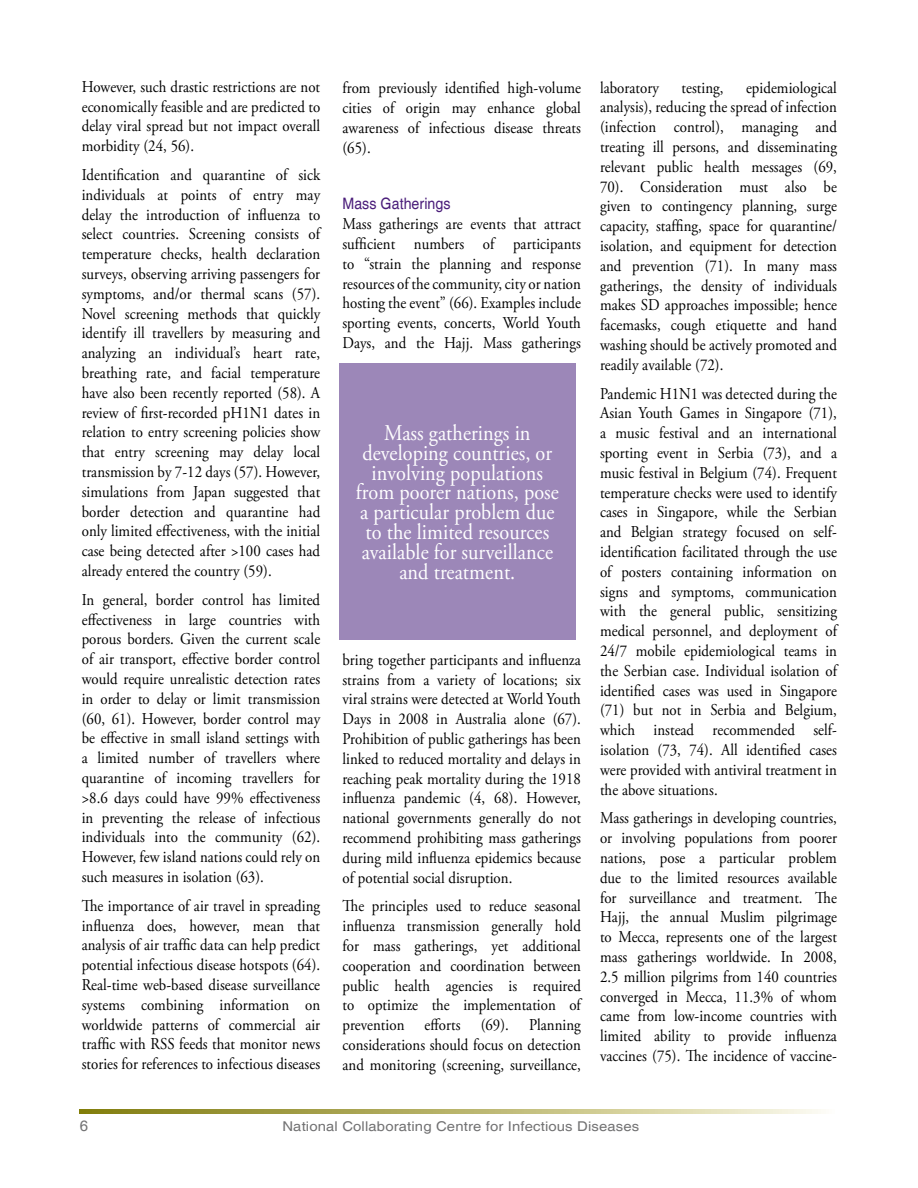
<style>
.page{position:relative;width:918px;height:1188px;background:#fff}
.page>*{position:absolute;margin:0;border:0;box-sizing:border-box;transform-origin:0 0}
.t1{font:22.5px/19.8px "Adobe Garamond Pro";letter-spacing:.005em;color:#fff;text-align:center;scale:.9 1}
.t2{font:16.5px/19.8px "Adobe Garamond Pro";letter-spacing:.005em;color:#000;text-align:justify;scale:.9 1}
.t3{font:condensed 15.75px "Helvetica";letter-spacing:.005em;color:#4a1d7a;scale:1.1 1}
.t4{font:15px "Helvetica";color:#727273}
.t5{font:13.5px "Helvetica";letter-spacing:.01em;color:#727273;scale:1.1 1}
</style>
<div class="page">
<svg style="left:80px;top:1109px;width:741px;height:4px"></svg>
<div style="left:339px;top:363px;width:236px;height:276px;background:#9c87b8"></div>
<p class="t2" style="left:82px;top:77px;width:266px">However, such drastic restrictions are not economically feasible and are predicted to delay viral spread but not impact overall morbidity (24, 56).</p>
<p class="t2" style="left:82px;top:166px;width:266px">Identification and quarantine of sick individuals at points of entry may delay the introduction of influenza to select countries. Screening consists of temperature checks, health declaration surveys, observing arriving passengers for symptoms, and/or thermal scans (57).<br>Novel screening methods that quickly identify ill travellers by measuring and analyzing an individual’s heart rate, breathing rate, and facial temperature have also been recently reported (58). A review of first-recorded pH1N1 dates in relation to entry screening policies show that entry screening may delay local transmission by 7-12 days (57). However, simulations from Japan suggested that border detection and quarantine had only limited effectiveness, with the initial case being detected after &gt;100 cases had already entered the country (59).</p>
<p class="t2" style="left:82px;top:590px;width:266px">In general, border control has limited effectiveness in large countries with porous borders. Given the current scale of air transport, effective border control would require unrealistic detection rates in order to delay or limit transmission (60, 61). However, border control may be effective in small island settings with a limited number of travellers where quarantine of incoming travellers for &gt;8.6 days could have 99% effectiveness in preventing the release of infectious individuals into the community (62).<br>However, few island nations could rely on such measures in isolation (63).</p>
<p class="t2" style="left:82px;top:896px;width:266px">The importance of air travel in spreading influenza does, however, mean that analysis of air traffic data can help predict potential infectious disease hotspots (64).<br>Real-time web-based disease surveillance systems combining information on worldwide patterns of commercial air traffic with RSS feeds that monitor news stories for references to infectious diseases</p>
<p class="t2" style="left:342px;top:79px;width:266px">from previously identified high-volume cities of origin may enhance global awareness of infectious disease threats (65).</p>
<p class="t3" style="left:342px;top:195px;width:100px">Mass Gatherings</p>
<p class="t2" style="left:342px;top:215px;width:266px">Mass gatherings are events that attract sufficient numbers of participants to “strain the planning and response resources of the community, city or nation hosting the event” (66). Examples include sporting events, concerts, World Youth Days, and the Hajj. Mass gatherings</p>
<h1 class="t1" style="left:356px;top:424px;width:227px">Mass gatherings in developing countries, or involving populations from poorer nations, pose a particular problem due to the limited resources available for surveillance and treatment.</h1>
<p class="t2" style="left:342px;top:650px;width:266px">bring together participants and influenza strains from a variety of locations; six viral strains were detected at World Youth Days in 2008 in Australia alone (67).<br>Prohibition of public gatherings has been linked to reduced mortality and delays in reaching peak mortality during the 1918 influenza pandemic (4, 68). However, national governments generally do not recommend prohibiting mass gatherings during mild influenza epidemics because of potential social disruption.</p>
<p class="t2" style="left:342px;top:897px;width:266px">The principles used to reduce seasonal influenza transmission generally hold for mass gatherings, yet additional cooperation and coordination between public health agencies is required to optimize the implementation of prevention efforts (69). Planning considerations should focus on detection and monitoring (screening, surveillance,</p>
<p class="t2" style="left:600px;top:78px;width:265px;text-indent:146px">epidemiological analysis), reducing the spread of infection (infection control), managing and treating ill persons, and disseminating relevant public health messages (69, 70). Consideration must also be given to contingency planning, surge capacity, staffing, space for quarantine/ isolation, and equipment for detection and prevention (71). In many mass gatherings, the density of individuals makes SD approaches impossible; hence facemasks, cough etiquette and hand washing should be actively promoted and readily available (72).</p>
<p class="t2" style="left:600px;top:384px;width:265px">Pandemic H1N1 was detected during the Asian Youth Games in Singapore (71), a music festival and an international sporting event in Serbia (73), and a music festival in Belgium (74). Frequent temperature checks were used to identify cases in Singapore, while the Serbian and Belgian strategy focused on self&shy;identification facilitated through the use of posters containing information on signs and symptoms, communication with the general public, sensitizing medical personnel, and deployment of 24/7 mobile epidemiological teams in the Serbian case. Individual isolation of identified cases was used in Singapore (71) but not in Serbia and Belgium, which instead recommended self&shy;isolation (73, 74). All identified cases were provided with antiviral treatment in the above situations.</p>
<p class="t2" style="left:600px;top:809px;width:265px">Mass gatherings in developing countries, or involving populations from poorer nations, pose a particular problem due to the limited resources available for surveillance and treatment. The Hajj, the annual Muslim pilgrimage to Mecca, represents one of the largest mass gatherings worldwide. In 2008, 2.5 million pilgrims from 140 countries converged in Mecca, 11.3% of whom came from low-income countries with limited ability to provide influenza vaccines (75). The incidence of vaccine-</p>
<p class="t2" style="left:600px;top:78px;width:67px">laboratory</p>
<p class="t2" style="left:682px;top:78px;width:48px">testing,</p>
<p class="t4" style="left:80px;top:1117px;width:10px">6</p>
<p class="t5" style="left:282px;top:1119px;width:326px">National Collaborating Centre for Infectious Diseases</p>
</div>
